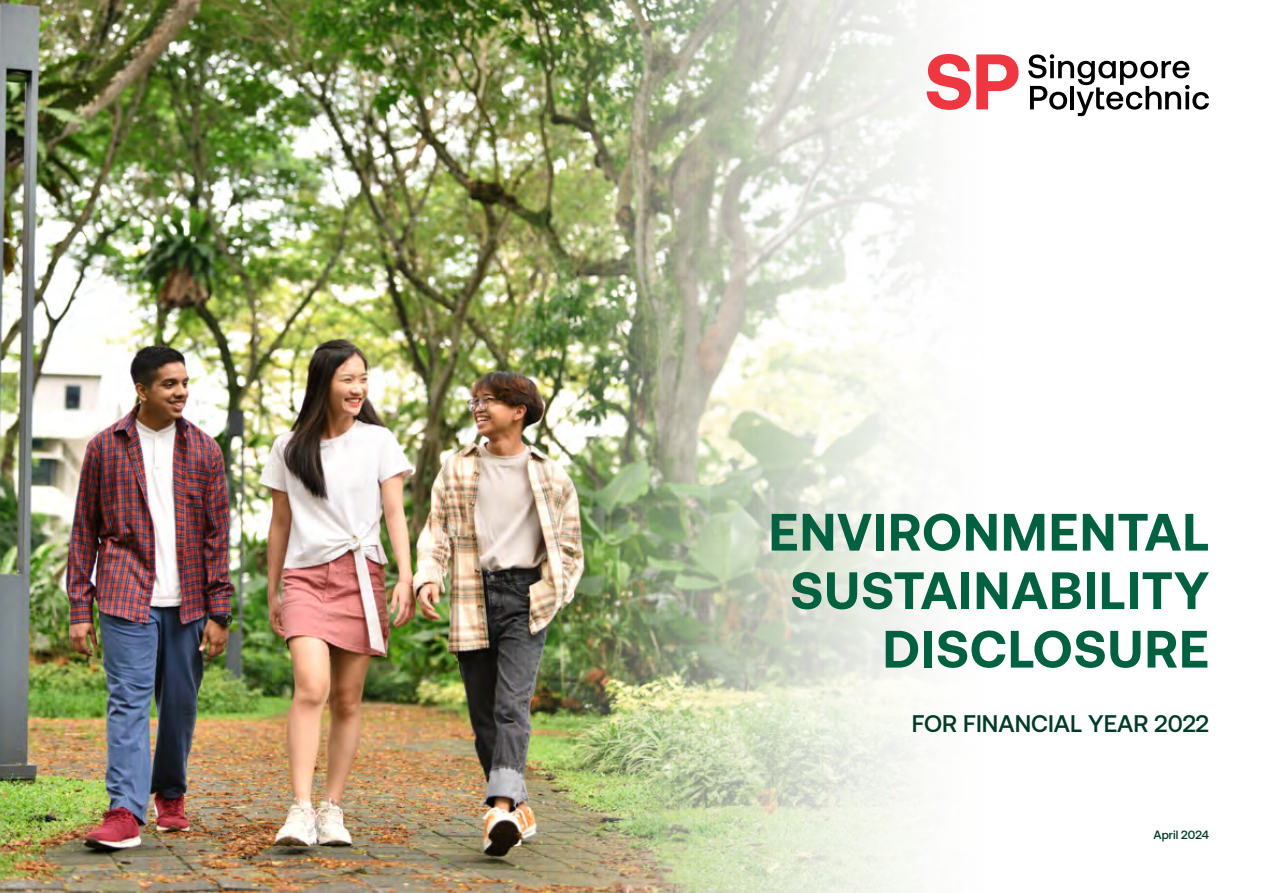
<style>
.page{position:relative;width:1263px;height:893px;background:#fff}
.page>*{position:absolute;margin:0;border:0;box-sizing:border-box;transform-origin:0 0}
.t1{font:700 52.5px/58.5px "Aeonik Pro";letter-spacing:.02em;color:#006141;text-align:right}
.t2{font:500 24px "Aeonik Pro";color:#003b27}
.t3{font:500 12px "Aeonik Pro";color:#003b27}
</style>
<div class="page">
<img style="left:0;top:0;width:927px;height:893px">
<svg style="left:927px;top:54px;width:91px;height:56px"></svg>
<svg style="left:1028px;top:54px;width:181px;height:62px"></svg>
<p class="t1" style="left:768px;top:503px;width:442px">ENVIRONMENTAL<br>SUSTAINABILITY<br>DISCLOSURE</p>
<p class="t2" style="left:912px;top:711px;width:299px">FOR FINANCIAL YEAR 2022</p>
<p class="t3" style="left:1153px;top:828px;width:57px">April 2024</p>
</div>
